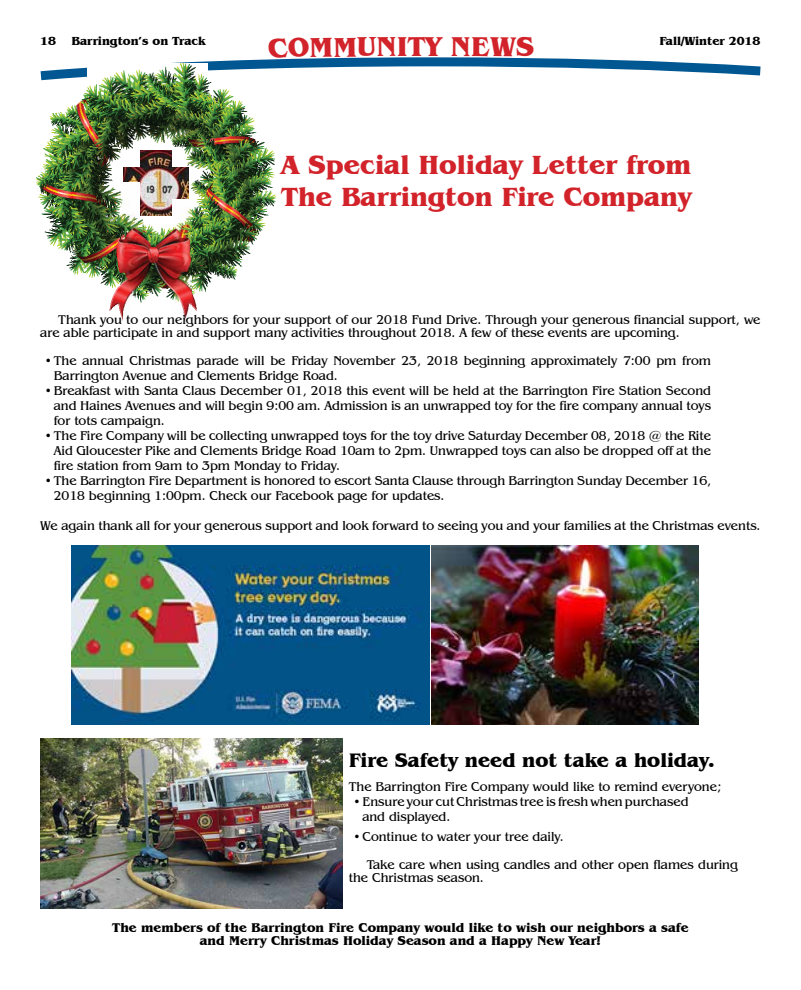
<style>
.page{position:relative;width:801px;height:990px;background:#fff}
.page>*{position:absolute;margin:0;border:0;box-sizing:border-box;transform-origin:0 0}
.t1{font:700 28px "Benguiat IT Cby BT";letter-spacing:-.005em;color:#d2232a}
.t2{font:700 27px/32.4px "Benguiat IT Cby BT";color:#d2232a}
.t3{font:700 20px "Benguiat IT Cby BT";color:#000}
.t4{font:13px/15px "Benguiat IT Cby BT";color:#000}
.t5{font:700 13px/13px "Benguiat IT Cby BT";color:#000;text-align:center}
.t6{font:700 12px "Benguiat IT Cby BT";color:#000}
.s1{font-size:12px}
</style>
<div class="page">
<img style="left:123px;top:150px;width:66px;height:66px">
<img style="left:89px;top:85px;width:117px;height:63px">
<img style="left:72px;top:87px;width:17px;height:188px">
<img style="left:206px;top:85px;width:34px;height:198px">
<img style="left:37px;top:106px;width:35px;height:145px">
<img style="left:240px;top:101px;width:18px;height:166px">
<img style="left:257px;top:131px;width:18px;height:104px">
<img style="left:87px;top:148px;width:34px;height:137px">
<img style="left:121px;top:148px;width:19px;height:18px">
<img style="left:172px;top:148px;width:36px;height:18px">
<img style="left:190px;top:165px;width:18px;height:146px">
<img style="left:121px;top:182px;width:19px;height:137px">
<img style="left:172px;top:199px;width:19px;height:121px">
<img style="left:138px;top:217px;width:36px;height:86px">
<img style="left:66px;top:251px;width:6px;height:20px">
<img style="left:106px;top:285px;width:17px;height:35px">
<img style="left:206px;top:285px;width:2px;height:18px">
<img style="left:71px;top:546px;width:627px;height:178px">
<img style="left:41px;top:739px;width:301px;height:169px">
<svg style="left:40px;top:57px;width:721px;height:28px"></svg>
<p class="t6" style="left:40px;top:34px;width:17px">18</p>
<p class="t6" style="left:71px;top:34px;width:136px">Barrington’s on Track</p>
<p class="t6" style="left:659px;top:34px;width:102px">Fall/Winter 2018</p>
<h1 class="t1" style="left:268px;top:31px;width:110px;rotate:-1deg">COMMU</h1>
<h1 class="t1" style="left:376px;top:29px;width:115px">NITY NE</h1>
<h2 class="t2" style="left:281px;top:148px;width:412px">A Special Holiday Letter from<br>The Barrington Fire Company</h2>
<p class="t4" style="left:40px;top:313px;width:722px;line-height:13px;text-indent:18px">Thank you to our neighbors for your support of our 2018 Fund Drive. Through your generous financial support, we are able participate in and support many activities throughout 2018. A few of these events are upcoming.</p>
<p class="t4" style="left:54px;top:353px;width:659px;text-indent:-9px"><span class="s1">•</span> The annual Christmas parade will be Friday November 23, 2018 beginning approximately 7:00 pm from<br>Barrington Avenue and Clements Bridge Road.</p>
<p class="t4" style="left:54px;top:383px;width:659px;text-align:justify;text-indent:-9px"><span class="s1">•</span> Breakfast with Santa Claus December 01, 2018 this event will be held at the Barrington Fire Station Second and Haines Avenues and will begin 9:00 am. Admission is an unwrapped toy for the fire company annual toys for tots campaign.</p>
<p class="t4" style="left:54px;top:428px;width:659px;text-align:justify;text-indent:-9px"><span class="s1">•</span> The Fire Company will be collecting unwrapped toys for the toy drive Saturday December 08, 2018 @ the Rite Aid Gloucester Pike and Clements Bridge Road 10am to 2pm. Unwrapped toys can also be dropped off at the fire station from 9am to 3pm Monday to Friday.</p>
<p class="t4" style="left:54px;top:473px;width:659px;text-indent:-9px"><span class="s1">•</span> The Barrington Fire Department is honored to escort Santa Clause through Barrington Sunday December 16,<br>2018 beginning 1:00pm. Check our Facebook page for updates.</p>
<p class="t4" style="left:40px;top:518px;width:722px">We again thank all for your generous support and look forward to seeing you and your families at the Christmas events.</p>
<h3 class="t3" style="left:349px;top:748px;width:367px">Fire Safety need not take a holiday.</h3>
<p class="t4" style="left:349px;top:779px;width:374px">The Barrington Fire Company would like to remind everyone;</p>
<p class="t4" style="left:362px;top:794px;width:328px;text-indent:-9px"><span class="s1">•</span> Ensure your cut Christmas tree is fresh when purchased and displayed.</p>
<p class="t4" style="left:367px;top:822px;width:373px;line-height:28.6px;text-indent:-13px"><span class="s1">•</span> Continue to water your tree daily.<br>Take care when using candles and other open flames during</p>
<p class="t4" style="left:349px;top:870px;width:137px">the Christmas season.</p>
<p class="t5" style="left:112px;top:920px;width:578px">The members of the Barrington Fire Company would like to wish our neighbors a safe and Merry Christmas Holiday Season and a Happy New Year!</p>
</div>
